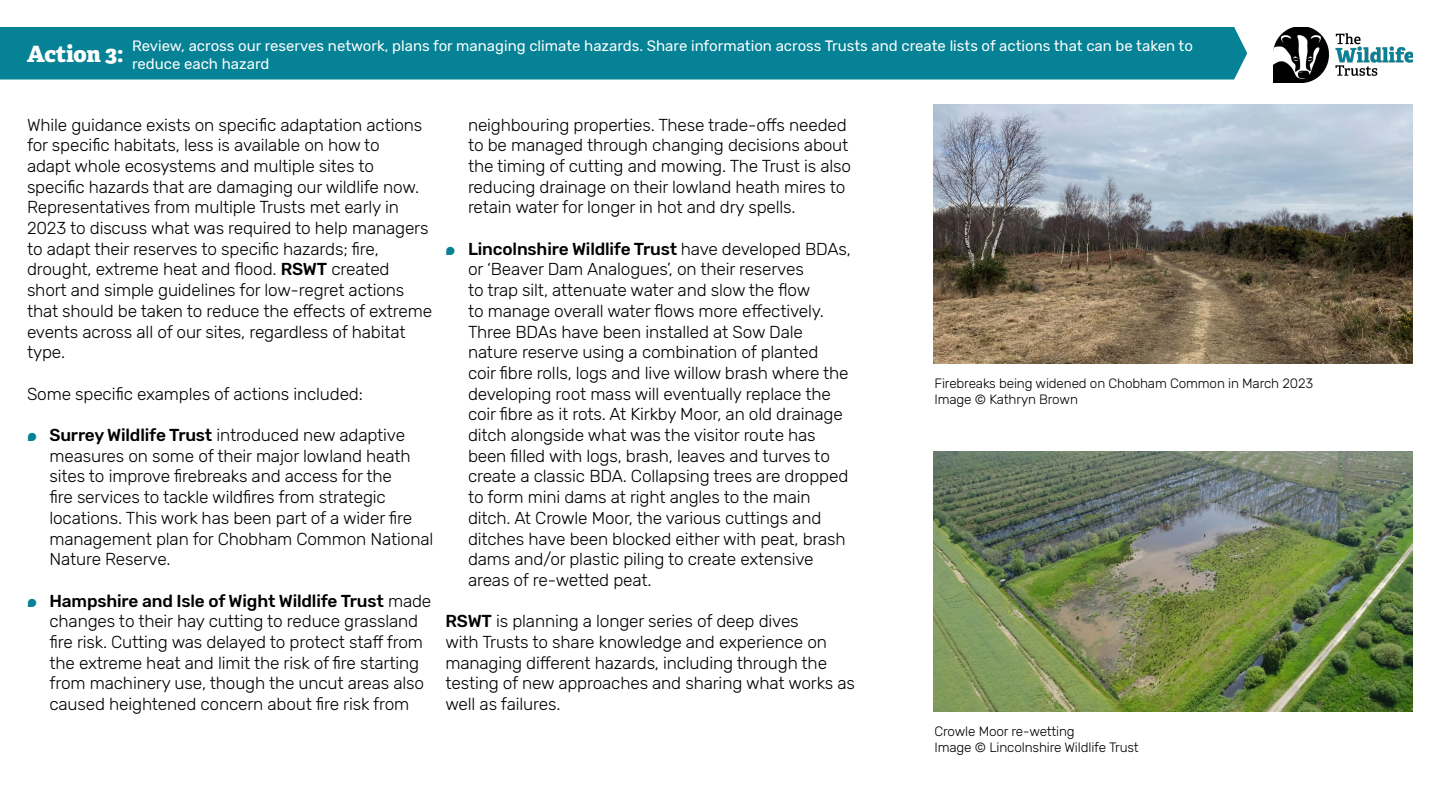
<style>
.page{position:relative;width:1440px;height:810px;background:#fff}
.page>*{position:absolute;margin:0;border:0;box-sizing:border-box;transform-origin:0 0}
.Page_title{font:800 22.5px "Adelle";color:#fff}
.Body{font:300 17.25px/20.7px "Rubik";letter-spacing:-.01em;color:#000}
.Action_name{font:15px/18px "Rubik";color:#fff}
.t1{font:300 13.5px/15.8px "Rubik";letter-spacing:-.01em;color:#000}
.s1{font-weight:500}
.s2{color:#058295}
</style>
<div class="page">
<img style="left:1274px;top:27px;width:139px;height:55px">
<div style="left:0;top:27px;width:1247px;height:53px;background:#058295"></div>
<img style="left:934px;top:105px;width:479px;height:259px">
<img style="left:934px;top:452px;width:479px;height:259px">
<p class="Page_title" style="left:27px;top:37px;width:98px">Action 3:</p>
<p class="Action_name" style="left:132px;top:37px;width:1062px">Review, across our reserves network, plans for managing climate hazards. Share information across Trusts and create lists of actions that can be taken to reduce each hazard</p>
<p class="Body" style="left:27px;top:115px;width:407px">While guidance exists on specific adaptation actions for specific habitats, less is available on how to<br>adapt whole ecosystems and multiple sites to specific hazards that are damaging our wildlife now.<br>Representatives from multiple Trusts met early in 2023 to discuss what was required to help managers to adapt their reserves to specific hazards; fire, drought, extreme heat and flood. <span class="s1">RSWT</span> created short and simple guidelines for low-regret actions that should be taken to reduce the effects of extreme events across all of our sites, regardless of habitat type.</p>
<p class="Body" style="left:27px;top:384px;width:337px">Some specific examples of actions included:</p>
<p class="Body" style="left:50px;top:425px;width:385px;text-indent:-22px"><span class="s2">•</span> <span class="s1">Surrey Wildlife Trust</span> introduced new adaptive measures on some of their major lowland heath sites to improve firebreaks and access for the<br>fire services to tackle wildfires from strategic locations. This work has been part of a wider fire management plan for Chobham Common National Nature Reserve.</p>
<p class="Body" style="left:50px;top:591px;width:383px;text-indent:-22px"><span class="s2">•</span> <span class="s1">Hampshire and Isle of Wight Wildlife Trust</span> made changes to their hay cutting to reduce grassland fire risk. Cutting was delayed to protect staff from the extreme heat and limit the risk of fire starting from machinery use, though the uncut areas also caused heightened concern about fire risk from</p>
<p class="Body" style="left:468px;top:115px;width:385px">neighbouring properties. These trade-offs needed to be managed through changing decisions about the timing of cutting and mowing. The Trust is also reducing drainage on their lowland heath mires to retain water for longer in hot and dry spells.</p>
<p class="Body" style="left:468px;top:239px;width:384px;text-indent:-22px"><span class="s2">•</span> <span class="s1">Lincolnshire Wildlife Trust</span> have developed BDAs, or ‘Beaver Dam Analogues’, on their reserves<br>to trap silt, attenuate water and slow the flow<br>to manage overall water flows more effectively.<br>Three BDAs have been installed at Sow Dale nature reserve using a combination of planted<br>coir fibre rolls, logs and live willow brash where the developing root mass will eventually replace the coir fibre as it rots. At Kirkby Moor, an old drainage ditch alongside what was the visitor route has been filled with logs, brash, leaves and turves to create a classic BDA. Collapsing trees are dropped to form mini dams at right angles to the main ditch. At Crowle Moor, the various cuttings and ditches have been blocked either with peat, brash dams and/or plastic piling to create extensive areas of re-wetted peat.</p>
<p class="Body" style="left:446px;top:611px;width:411px"><span class="s1">RSWT</span> is planning a longer series of deep dives<br>with Trusts to share knowledge and experience on managing different hazards, including through the testing of new approaches and sharing what works as well as failures.</p>
<p class="t1" style="left:934px;top:376px;width:380px">Firebreaks being widened on Chobham Common in March 2023<br>Image © Kathryn Brown</p>
<p class="t1" style="left:934px;top:724px;width:206px">Crowle Moor re-wetting<br>Image © Lincolnshire Wildlife Trust</p>
</div>
